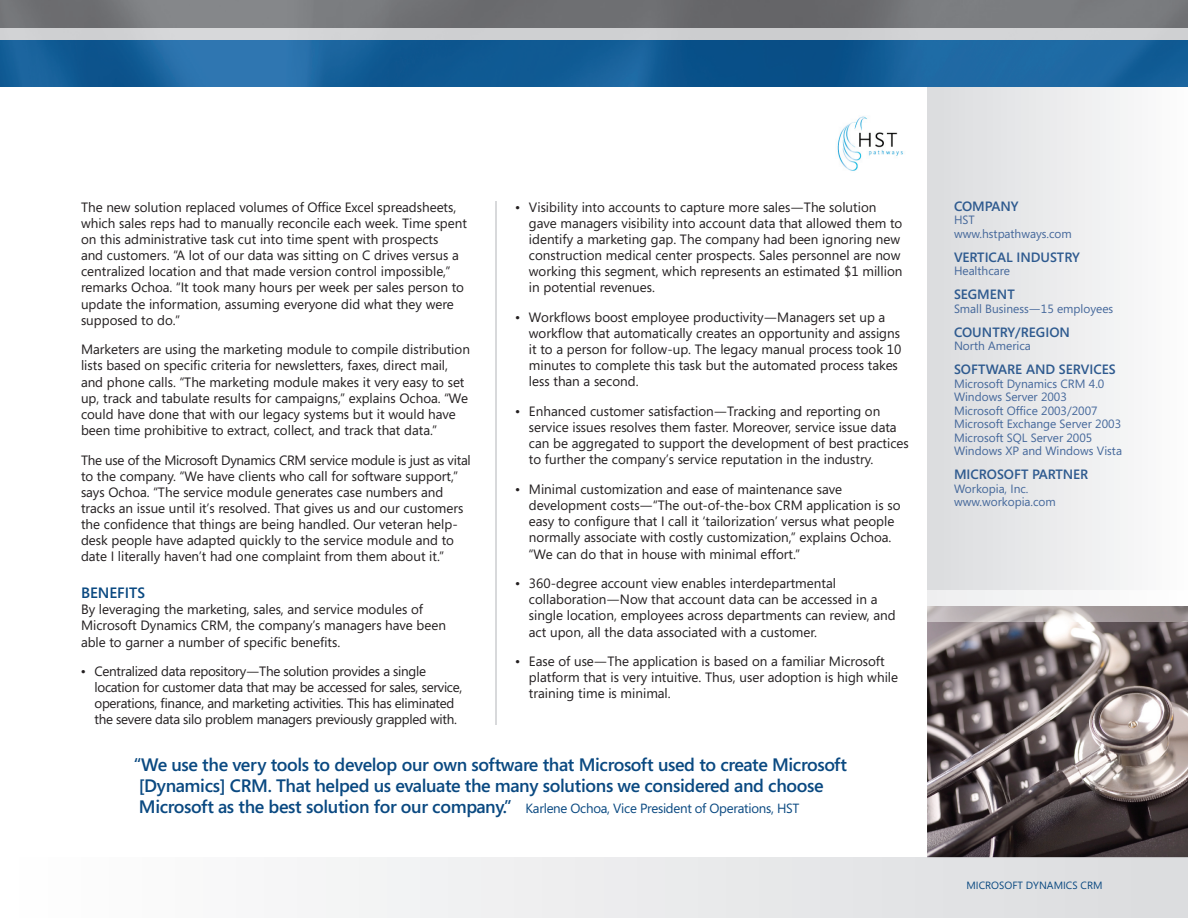
<style>
.page{position:relative;width:1188px;height:918px;background:#fff}
.page>*{position:absolute;margin:0;border:0;box-sizing:border-box;transform-origin:0 0}
.t1{font:600 18px/21px "Segoe";letter-spacing:-.02em;color:#0a4981}
.t2{font:600 15px "Segoe";color:#0a4981}
.t3{font:13.5px/16px "Segoe";color:#231f20}
.t4{font:13.5px/16px "Segoe";letter-spacing:-.02em;color:#231f20}
.t5{font:600 13.5px "Segoe";color:#2e5a8f}
.t6{font:13.35px "Segoe";letter-spacing:-.02em;color:#0a4981}
.t7{font:12px/13.5px "Segoe";color:#45689b}
.t8{font:10.5px "Segoe";color:#0a4981}
.s1{font-weight:600;font-size:18px}
</style>
<div class="page">
<div style="left:0;top:857px;width:1188px;height:61px;background:linear-gradient(to right,#fff,#dbdcde)"></div>
<svg style="left:927px;top:86px;width:261px;height:504px"></svg>
<img style="left:927px;top:622px;width:261px;height:235px">
<img style="left:0;top:0;width:1188px;height:86px">
<img style="left:0;top:39px;width:1px;height:47px">
<svg style="left:927px;top:590px;width:261px;height:32px"></svg>
<div style="left:0;top:28px;width:1188px;height:11px;background:#d0d1d3"></div>
<hr style="left:495px;top:201px;width:1px;height:524px;background:#d8d9db">
<img style="left:837px;top:116px;width:66px;height:55px">
<p class="t3" style="left:81px;top:199px;width:388px">The new solution replaced volumes of Office Excel spreadsheets, which sales reps had to manually reconcile each week. Time spent on this administrative task cut into time spent with prospects<br>and customers. “A lot of our data was sitting on C drives versus a centralized location and that made version control impossible,” remarks Ochoa. “It took many hours per week per sales person to update the information, assuming everyone did what they were supposed to do.”</p>
<p class="t3" style="left:81px;top:342px;width:391px">Marketers are using the marketing module to compile distribution lists based on specific criteria for newsletters, faxes, direct mail, and phone calls. “The marketing module makes it very easy to set up, track and tabulate results for campaigns,” explains Ochoa. “We could have done that with our legacy systems but it would have been time prohibitive to extract, collect, and track that data.”</p>
<p class="t3" style="left:81px;top:452px;width:391px">The use of the Microsoft Dynamics CRM service module is just as vital to the company. “We have clients who call for software support,” says Ochoa. “The service module generates case numbers and tracks an issue until it’s resolved. That gives us and our customers the confidence that things are being handled. Our veteran help&shy;desk people have adapted quickly to the service module and to date I literally haven’t had one complaint from them about it.”</p>
<p class="t2" style="left:81px;top:583px;width:66px">BENEFITS</p>
<p class="t3" style="left:81px;top:602px;width:367px">By leveraging the marketing, sales, and service modules of<br>Microsoft Dynamics CRM, the company’s managers have been able to garner a number of specific benefits.</p>
<p class="t4" style="left:94px;top:663px;width:370px;text-indent:-14px">• Centralized data repository—The solution provides a single location for customer data that may be accessed for sales, service, operations, finance, and marketing activities. This has eliminated the severe data silo problem managers previously grappled with.</p>
<p class="t3" style="left:529px;top:199px;width:375px;text-indent:-14px">• Visibility into accounts to capture more sales—The solution gave managers visibility into account data that allowed them to identify a marketing gap. The company had been ignoring new construction medical center prospects. Sales personnel are now working this segment, which represents an estimated $1 million in potential revenues.</p>
<p class="t3" style="left:529px;top:309px;width:374px;text-indent:-14px">• Workflows boost employee productivity—Managers set up a workflow that automatically creates an opportunity and assigns it to a person for follow-up. The legacy manual process took 10 minutes to complete this task but the automated process takes less than a second.</p>
<p class="t3" style="left:529px;top:403px;width:381px;text-indent:-14px">• Enhanced customer satisfaction—Tracking and reporting on service issues resolves them faster. Moreover, service issue data can be aggregated to support the development of best practices to further the company’s service reputation in the industry.</p>
<p class="t3" style="left:529px;top:481px;width:373px;text-indent:-14px">• Minimal customization and ease of maintenance save development costs—“The out-of-the-box CRM application is so easy to configure that I call it ‘tailorization’ versus what people normally associate with costly customization,” explains Ochoa. “We can do that in house with minimal effort.”</p>
<p class="t3" style="left:529px;top:575px;width:368px;text-indent:-14px">• 360-degree account view enables interdepartmental collaboration—Now that account data can be accessed in a single location, employees across departments can review, and act upon, all the data associated with a customer.</p>
<p class="t3" style="left:529px;top:653px;width:371px;text-indent:-14px">• Ease of use—The application is based on a familiar Microsoft platform that is very intuitive. Thus, user adoption is high while training time is minimal.</p>
<h1 class="t1" style="left:134px;top:754px;width:715px">“We use the very tools to develop our own software that Microsoft used to create Microsoft [Dynamics] CRM. That helped us evaluate the many solutions we considered and choose</h1>
<p class="t6" style="left:139px;top:799px;width:662px"><span class="s1">Microsoft as the best solution for our company.”</span> Karlene Ochoa, Vice President of Operations, HST</p>
<p class="t5" style="left:954px;top:197px;width:66px">COMPANY</p>
<p class="t7" style="left:954px;top:214px;width:119px">HST www.hstpathways.com</p>
<p class="t5" style="left:954px;top:248px;width:127px">VERTICAL INDUSTRY</p>
<p class="t7" style="left:954px;top:265px;width:58px">Healthcare</p>
<p class="t5" style="left:954px;top:285px;width:62px">SEGMENT</p>
<p class="t7" style="left:954px;top:302px;width:161px">Small Business—15 employees</p>
<p class="t5" style="left:954px;top:323px;width:118px">COUNTRY/REGION</p>
<p class="t7" style="left:954px;top:340px;width:78px">North America</p>
<p class="t5" style="left:954px;top:360px;width:163px">SOFTWARE AND SERVICES</p>
<p class="t7" style="left:954px;top:377px;width:169px">Microsoft Dynamics CRM 4.0<br>Windows Server 2003<br>Microsoft Office 2003/2007<br>Microsoft Exchange Server 2003<br>Microsoft SQL Server 2005<br>Windows XP and Windows Vista</p>
<p class="t5" style="left:954px;top:465px;width:136px">MICROSOFT PARTNER</p>
<p class="t7" style="left:954px;top:482px;width:103px">Workopia, Inc. www.workopia.com</p>
<p class="t8" style="left:967px;top:878px;width:137px">MICROSOFT DYNAMICS CRM</p>
</div>
